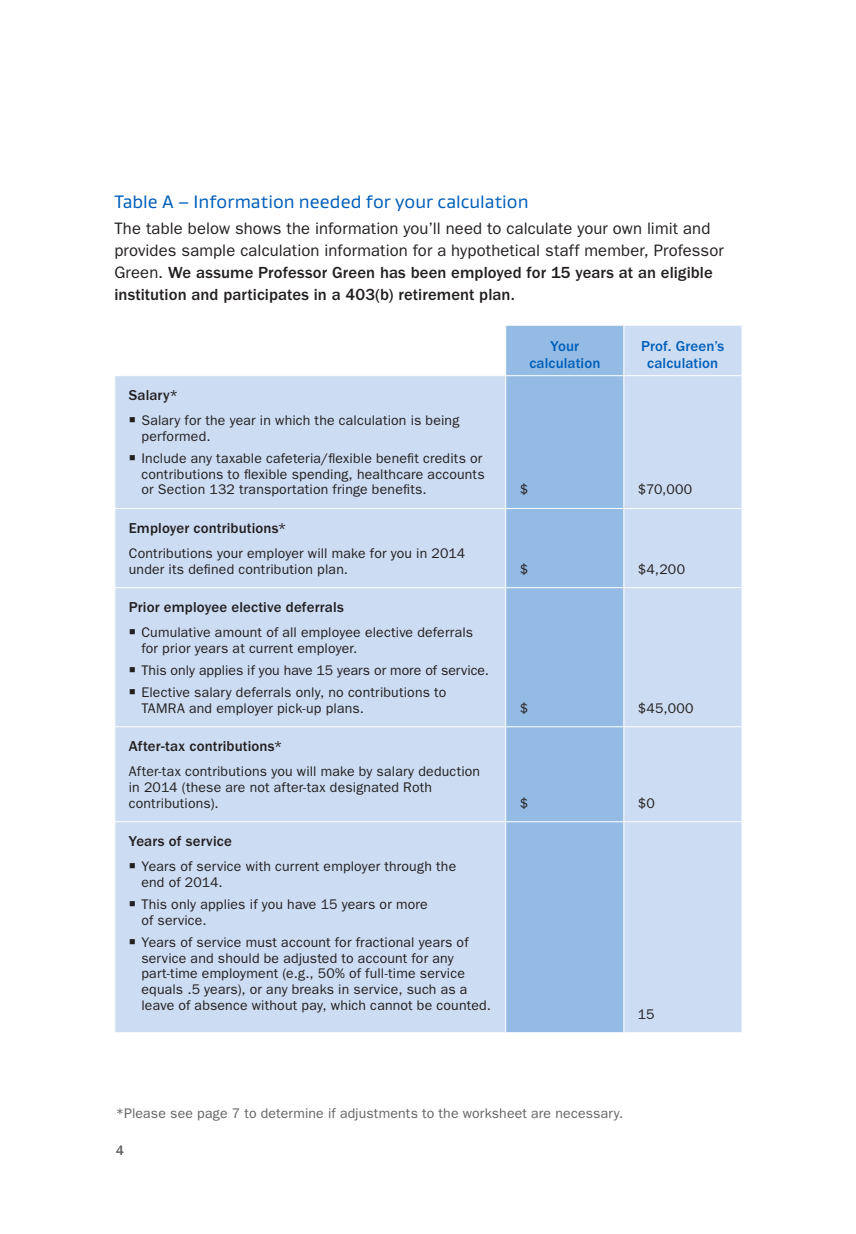
<style>
.page{position:relative;width:856px;height:1234px;background:#fff}
.page>*{position:absolute;margin:0;border:0;box-sizing:border-box;transform-origin:0 0}
.t1{font:18.38px "Gustan";color:#005fb9}
.t2{font:16.62px/21.9px "ITC Franklin Gothic Std";letter-spacing:.005em;color:#231f20}
.t3{font:500 14.88px "ITC Franklin Gothic Std";letter-spacing:.01em;color:#231f20}
.t4{font:500 14.88px/16.6px "ITC Franklin Gothic Std";letter-spacing:.01em;color:#005fb9;text-align:center}
.t5{font:14px/15.8px "ITC Franklin Gothic Std";letter-spacing:.015em;color:#231f20}
.t6{font:14px "ITC Franklin Gothic Std";letter-spacing:.015em;color:#636366}
.t7{font:500 14px "ITC Franklin Gothic Std";color:#636366}
.s1{font-weight:500}
</style>
<div class="page">
<svg style="left:115px;top:326px;width:626px;height:706px;background:#c3d7ef"></svg>
<hr style="left:505px;top:376px;width:1px;height:132px;background:#fff">
<hr style="left:623px;top:376px;width:1px;height:132px;background:#fff">
<hr style="left:505px;top:509px;width:1px;height:78px;background:#fff">
<hr style="left:623px;top:509px;width:1px;height:78px;background:#fff">
<hr style="left:505px;top:588px;width:1px;height:138px;background:#fff">
<hr style="left:623px;top:588px;width:1px;height:138px;background:#fff">
<hr style="left:505px;top:727px;width:1px;height:94px;background:#fff">
<hr style="left:623px;top:727px;width:1px;height:94px;background:#fff">
<hr style="left:505px;top:822px;width:1px;height:210px;background:#fff">
<hr style="left:623px;top:822px;width:1px;height:210px;background:#fff">
<hr style="left:114px;top:587px;width:391px;height:1px;background:#fff">
<hr style="left:505px;top:587px;width:118px;height:1px;background:#fff">
<hr style="left:623px;top:587px;width:119px;height:1px;background:#fff">
<hr style="left:623px;top:325px;width:1px;height:50px;background:#fff">
<hr style="left:505px;top:325px;width:1px;height:50px;background:#fff">
<hr style="left:114px;top:508px;width:391px;height:1px;background:#fff">
<hr style="left:505px;top:508px;width:118px;height:1px;background:#fff">
<hr style="left:623px;top:508px;width:119px;height:1px;background:#fff">
<hr style="left:114px;top:821px;width:391px;height:1px;background:#fff">
<hr style="left:505px;top:821px;width:118px;height:1px;background:#fff">
<hr style="left:623px;top:821px;width:119px;height:1px;background:#fff">
<hr style="left:114px;top:726px;width:391px;height:1px;background:#fff">
<hr style="left:505px;top:726px;width:118px;height:1px;background:#fff">
<hr style="left:623px;top:726px;width:119px;height:1px;background:#fff">
<hr style="left:114px;top:375px;width:391px;height:1px;background:#fff">
<hr style="left:505px;top:375px;width:118px;height:1px;background:#fff">
<hr style="left:623px;top:375px;width:119px;height:1px;background:#fff">
<svg style="left:130px;top:417px;width:5px;height:5px"></svg>
<svg style="left:130px;top:455px;width:5px;height:5px"></svg>
<svg style="left:130px;top:629px;width:5px;height:5px"></svg>
<svg style="left:130px;top:666px;width:5px;height:6px"></svg>
<svg style="left:130px;top:688px;width:5px;height:6px"></svg>
<svg style="left:130px;top:863px;width:5px;height:5px"></svg>
<svg style="left:130px;top:900px;width:5px;height:5px"></svg>
<svg style="left:130px;top:938px;width:5px;height:5px"></svg>
<p class="t1" style="left:114px;top:190px;width:415px">Table A – Information needed for your calculation</p>
<p class="t2" style="left:114px;top:217px;width:610px">The table below shows the information you’ll need to calculate your own limit and provides sample calculation information for a hypothetical staff member, Professor Green. <span class="s1">We assume Professor Green has been employed for 15 years at an eligible institution and participates in a 403(b) retirement plan.</span></p>
<p class="t4" style="left:529px;top:338px;width:73px">Your calculation</p>
<p class="t4" style="left:641px;top:338px;width:85px">Prof. Green’s calculation</p>
<p class="t3" style="left:129px;top:386px;width:51px">Salary*</p>
<p class="t5" style="left:141px;top:412px;width:319px">Salary for the year in which the calculation is being performed.</p>
<p class="t5" style="left:141px;top:450px;width:344px">Include any taxable cafeteria/flexible benefit credits or contributions to flexible spending, healthcare accounts or Section 132 transportation fringe benefits.</p>
<p class="t5" style="left:519px;top:482px;width:10px">$</p>
<p class="t5" style="left:637px;top:482px;width:56px">$70,000</p>
<p class="t3" style="left:129px;top:519px;width:159px">Employer contributions*</p>
<p class="t5" style="left:129px;top:545px;width:337px">Contributions your employer will make for you in 2014 under its defined contribution plan.</p>
<p class="t5" style="left:519px;top:561px;width:10px">$</p>
<p class="t5" style="left:637px;top:561px;width:49px">$4,200</p>
<p class="t3" style="left:129px;top:598px;width:216px">Prior employee elective deferrals</p>
<p class="t5" style="left:141px;top:624px;width:333px">Cumulative amount of all employee elective deferrals for prior years at current employer.</p>
<p class="t5" style="left:141px;top:659px;width:349px;line-height:22.1px">This only applies if you have 15 years or more of service.<br>Elective salary deferrals only, no contributions to</p>
<p class="t5" style="left:141px;top:700px;width:224px">TAMRA and employer pick-up plans.</p>
<p class="t5" style="left:519px;top:700px;width:10px">$</p>
<p class="t5" style="left:637px;top:700px;width:57px">$45,000</p>
<p class="t3" style="left:129px;top:737px;width:155px">After-tax contributions*</p>
<p class="t5" style="left:129px;top:763px;width:353px">After-tax contributions you will make by salary deduction in 2014 (these are not after-tax designated Roth contributions).</p>
<p class="t5" style="left:519px;top:795px;width:10px">$</p>
<p class="t5" style="left:637px;top:795px;width:18px">$0</p>
<p class="t3" style="left:129px;top:832px;width:104px">Years of service</p>
<p class="t5" style="left:141px;top:858px;width:316px">Years of service with current employer through the end of 2014.</p>
<p class="t5" style="left:141px;top:896px;width:288px">This only applies if you have 15 years or more of service.</p>
<p class="t5" style="left:141px;top:934px;width:351px">Years of service must account for fractional years of service and should be adjusted to account for any part-time employment (e.g., 50% of full-time service equals .5 years), or any breaks in service, such as a leave of absence without pay, which cannot be counted.</p>
<p class="t5" style="left:637px;top:1006px;width:18px">15</p>
<p class="t6" style="left:116px;top:1104px;width:509px">*Please see page 7 to determine if adjustments to the worksheet are necessary.</p>
<p class="t7" style="left:116px;top:1142px;width:10px">4</p>
</div>
